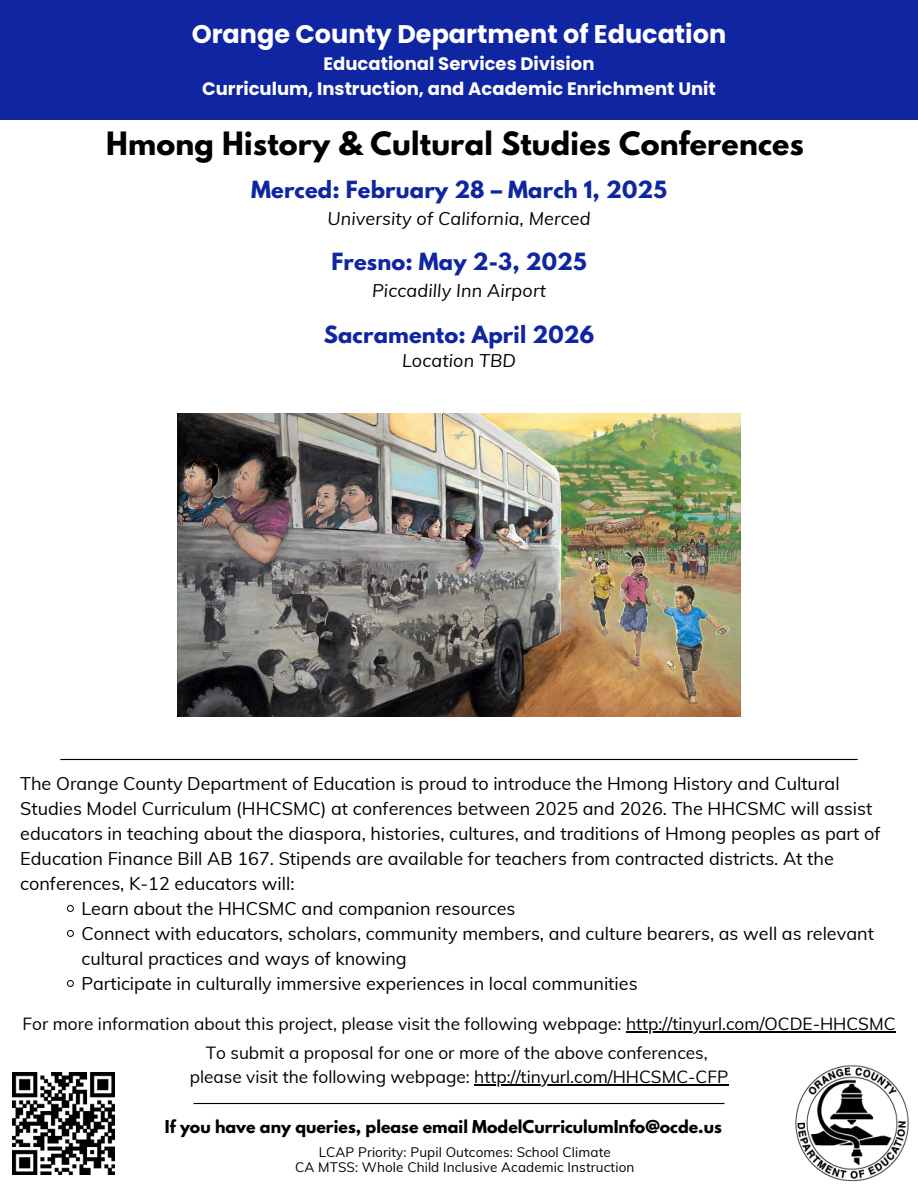
<style>
.page{position:relative;width:918px;height:1188px;background:#fff}
.page>*{position:absolute;margin:0;border:0;box-sizing:border-box;transform-origin:0 0}
.t1{font:700 28.5px "League Spartan";letter-spacing:.01em;color:#000}
.t2{font:700 25.5px "Poppins";color:#fff}
.t3{font:700 21px "League Spartan";letter-spacing:.01em;color:#1025a1}
.t4{font:18px/25px "Muli";color:#000}
.t5{font:700 18px/24.8px "Poppins";color:#fff;text-align:center}
.t6{font:italic 18px "Muli";letter-spacing:.01em;color:#000}
.t7{font:17.25px "Muli";color:#000}
.t8{font:700 15.75px "League Spartan";color:#000}
.t9{font:13.5px "Muli";letter-spacing:.01em;color:#000}
</style>
<div class="page">
<hr style="left:60px;top:759px;width:798px;height:1px;background:#000">
<div style="left:0;top:0;width:918px;height:119px;background:#1025a1"></div>
<img style="left:795px;top:1065px;width:114px;height:117px">
<hr style="left:194px;top:1103px;width:530px;height:1px;background:#000">
<img style="left:13px;top:1072px;width:102px;height:103px">
<svg style="left:67px;top:905px;width:7px;height:7px"></svg>
<svg style="left:67px;top:930px;width:7px;height:7px"></svg>
<svg style="left:67px;top:980px;width:7px;height:7px"></svg>
<hr style="left:626px;top:1031px;width:270px;height:2px;background:#000">
<hr style="left:474px;top:1084px;width:254px;height:2px;background:#000">
<img style="left:177px;top:414px;width:564px;height:302px">
<p class="t2" style="left:192px;top:16px;width:536px">Orange County Department of Education</p>
<p class="t5" style="left:202px;top:51px;width:515px">Educational Services Division<br>Curriculum, Instruction, and Academic Enrichment Unit</p>
<h4 class="t1" style="left:106px;top:130px;width:699px">Hmong History &amp; Cultural Studies Conferences</h4>
<h4 class="t3" style="left:251px;top:179px;width:417px">Merced: February 28 – March 1, 2025</h4>
<p class="t6" style="left:327px;top:206px;width:265px">University of California, Merced</p>
<p class="t3" style="left:331px;top:251px;width:257px">Fresno: May 2-3, 2025</p>
<p class="t6" style="left:372px;top:279px;width:175px">Piccadilly Inn Airport</p>
<h5 class="t3" style="left:324px;top:324px;width:272px">Sacramento: April 2026</h5>
<p class="t6" style="left:402px;top:349px;width:116px">Location TBD</p>
<h4 class="t4" style="left:20px;top:770px;width:862px">The Orange County Department of Education is proud to introduce the Hmong History and Cultural Studies Model Curriculum (HHCSMC) at conferences between 2025 and 2026. The HHCSMC will assist educators in teaching about the diaspora, histories, cultures, and traditions of Hmong peoples as part of Education Finance Bill AB 167. Stipends are available for teachers from contracted districts. At the conferences, K-12 educators will:</h4>
<h2 class="t4" style="left:81px;top:895px;width:435px">Learn about the HHCSMC and companion resources</h2>
<h4 class="t4" style="left:81px;top:920px;width:794px">Connect with educators, scholars, community members, and culture bearers, as well as relevant cultural practices and ways of knowing</h4>
<h2 class="t4" style="left:81px;top:970px;width:558px">Participate in culturally immersive experiences in local communities</h2>
<h4 class="t7" style="left:22px;top:1013px;width:875px">For more information about this project, please visit the following webpage: http://tinyurl.com/OCDE-HHCSMC</h4>
<p class="t7" style="left:206px;top:1042px;width:504px">To submit a proposal for one or more of the above conferences,</p>
<p class="t7" style="left:190px;top:1066px;width:540px">please visit the following webpage: http://tinyurl.com/HHCSMC-CFP</p>
<h2 class="t8" style="left:165px;top:1119px;width:558px">If you have any queries, please email ModelCurriculumInfo@ocde.us</h2>
<p class="t9" style="left:319px;top:1144px;width:294px">LCAP Priority: Pupil Outcomes: School Climate</p>
<p class="t9" style="left:295px;top:1158px;width:341px">CA MTSS: Whole Child Inclusive Academic Instruction</p>
</div>
